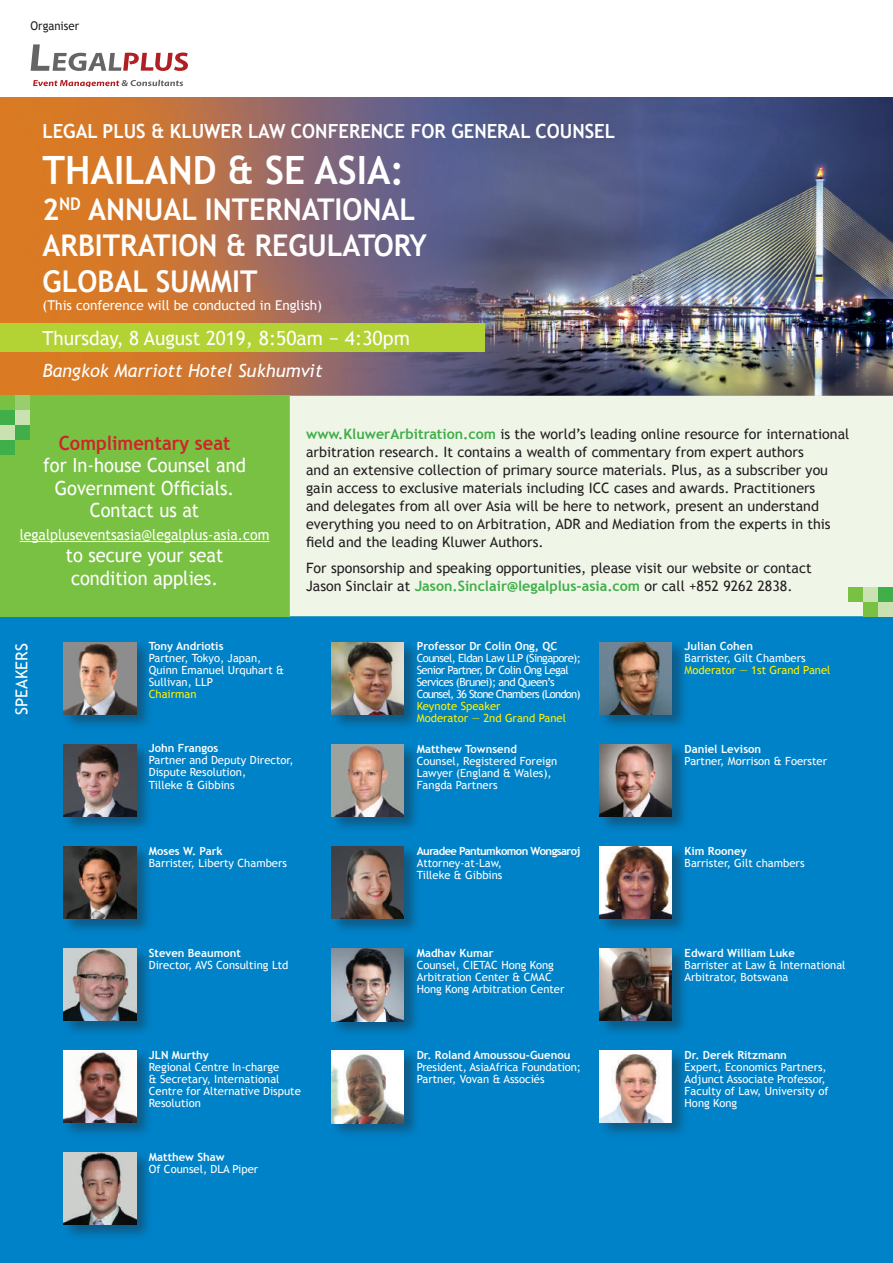
<style>
.page{position:relative;width:893px;height:1263px;background:#fff}
.page>*{position:absolute;margin:0;border:0;box-sizing:border-box;transform-origin:0 0}
.t1{font:700 39px "Trebuchet MS";color:#fff;scale:.95 1}
.t2{font:700 30px/36px "Trebuchet MS";color:#fff;scale:.95 1}
.t3{font:19.5px/22.5px "Trebuchet MS";color:#fff;text-align:center;scale:.94 1}
.t4{font:700 19.5px "Trebuchet MS";color:#fff;scale:.95 1}
.t5{font:19.5px "Trebuchet MS";color:#fff}
.t6{font:700 19.5px "Trebuchet MS";color:#d1232a;scale:.94 1}
.t7{font:italic 18px "Trebuchet MS";color:#fff}
.t8{font:16.5px "Trebuchet MS";color:#fff}
.t9{font:15px "Trebuchet MS";color:#fff;scale:.94 1}
.t10{font:14.25px/18px "Trebuchet MS";color:#231f20}
.t11{font:13.5px "Trebuchet MS";color:#fff}
.t12{font:12px "Trebuchet MS";color:#231f20;scale:.95 1}
.t13{font:11.25px/12px "Trebuchet MS";color:#fff}
.t14{font:700 11.25px "Trebuchet MS";color:#fff}
.t15{font:11.25px/12px "Trebuchet MS";letter-spacing:-.05em;color:#fff}
.t16{font:11.25px/12px "Trebuchet MS";color:#fff101}
.t17{font:700 11.25px "Trebuchet MS";letter-spacing:-.05em;color:#fff}
.s1{font-weight:700;color:#40ae49}
</style>
<div class="page">
<img style="left:0;top:98px;width:893px;height:297px">
<div style="left:0;top:617px;width:893px;height:646px;background:#0082c8"></div>
<div style="left:0;top:323px;width:485px;height:29px;background:#b3d234"></div>
<div style="left:0;top:395px;width:289px;height:222px;background:#79c142"></div>
<div style="left:15px;top:395px;width:15px;height:15px;background:#99cd6e"></div>
<div style="left:0;top:410px;width:15px;height:15px;background:#40ae49"></div>
<div style="left:15px;top:410px;width:15px;height:15px;background:#cae2b2"></div>
<div style="left:0;top:425px;width:15px;height:15px;background:#cae2b2"></div>
<div style="left:15px;top:425px;width:15px;height:15px;background:#40ae49"></div>
<div style="left:0;top:440px;width:15px;height:15px;background:#40ae49"></div>
<div style="left:289px;top:395px;width:604px;height:222px;background:#eff6e8"></div>
<div style="left:848px;top:587px;width:15px;height:15px;background:#79c143"></div>
<div style="left:863px;top:602px;width:15px;height:15px;background:#79c143"></div>
<div style="left:863px;top:587px;width:15px;height:15px;background:#cae2b2"></div>
<div style="left:878px;top:602px;width:15px;height:15px;background:#cae2b2"></div>
<div style="left:878px;top:587px;width:15px;height:15px;background:#40ae49"></div>
<svg style="left:33px;top:80px;width:150px;height:7px"></svg>
<svg style="left:31px;top:44px;width:157px;height:27px"></svg>
<hr style="left:20px;top:541px;width:249px;height:1px;background:#fff">
<div style="left:599px;top:845px;width:90px;height:90px;background:#231f20;opacity:.4"></div>
<img style="left:600px;top:847px;width:72px;height:72px">
<div style="left:331px;top:743px;width:90px;height:90px;background:#231f20;opacity:.4"></div>
<img style="left:332px;top:745px;width:72px;height:72px">
<div style="left:63px;top:742px;width:90px;height:90px;background:#231f20;opacity:.4"></div>
<img style="left:64px;top:744px;width:72px;height:72px">
<div style="left:599px;top:743px;width:90px;height:90px;background:#231f20;opacity:.4"></div>
<img style="left:600px;top:745px;width:72px;height:72px">
<div style="left:63px;top:844px;width:90px;height:90px;background:#231f20;opacity:.4"></div>
<img style="left:64px;top:846px;width:72px;height:72px">
<div style="left:331px;top:640px;width:90px;height:90px;background:#231f20;opacity:.4"></div>
<img style="left:332px;top:642px;width:72px;height:72px">
<div style="left:599px;top:640px;width:90px;height:90px;background:#231f20;opacity:.4"></div>
<img style="left:600px;top:642px;width:72px;height:72px">
<div style="left:331px;top:947px;width:90px;height:90px;background:#231f20;opacity:.4"></div>
<img style="left:332px;top:949px;width:72px;height:72px">
<div style="left:331px;top:844px;width:90px;height:90px;background:#231f20;opacity:.4"></div>
<img style="left:332px;top:846px;width:72px;height:72px">
<div style="left:63px;top:946px;width:90px;height:90px;background:#231f20;opacity:.4"></div>
<img style="left:64px;top:948px;width:72px;height:72px">
<div style="left:599px;top:946px;width:90px;height:90px;background:#231f20;opacity:.4"></div>
<img style="left:600px;top:948px;width:72px;height:72px">
<div style="left:63px;top:640px;width:90px;height:90px;background:#231f20;opacity:.4"></div>
<img style="left:64px;top:642px;width:72px;height:72px">
<div style="left:63px;top:1048px;width:90px;height:90px;background:#231f20;opacity:.4"></div>
<img style="left:64px;top:1050px;width:72px;height:73px">
<div style="left:331px;top:1049px;width:90px;height:90px;background:#231f20;opacity:.4"></div>
<img style="left:332px;top:1051px;width:72px;height:72px">
<div style="left:599px;top:1048px;width:90px;height:90px;background:#231f20;opacity:.4"></div>
<img style="left:600px;top:1050px;width:72px;height:73px">
<div style="left:63px;top:1150px;width:90px;height:91px;background:#231f20;opacity:.4"></div>
<img style="left:64px;top:1152px;width:72px;height:73px">
<p class="t12" style="left:31px;top:19px;width:53px">Organiser</p>
<h3 class="t4" style="left:43px;top:119px;width:604px">LEGAL PLUS &amp; KLUWER LAW CONFERENCE FOR GENERAL COUNSEL</h3>
<h1 class="t1" style="left:43px;top:146px;width:382px">THAILAND &amp; SE ASIA:</h1>
<h2 class="t2" style="left:43px;top:192px;width:406px">2<sup>ND</sup> ANNUAL INTERNATIONAL<br>ARBITRATION &amp; REGULATORY<br>GLOBAL SUMMIT</h2>
<p class="t11" style="left:43px;top:298px;width:281px">(This conference will be conducted in English)</p>
<h3 class="t5" style="left:43px;top:327px;width:369px">Thursday, 8 August 2019, 8:50am − 4:30pm</h3>
<h3 class="t7" style="left:43px;top:360px;width:282px">Bangkok Marriott Hotel Sukhumvit</h3>
<h3 class="t6" style="left:59px;top:430px;width:184px">Complimentary seat</h3>
<h3 class="t3" style="left:43px;top:454px;width:217px">for In-house Counsel and<br>Government Officials.<br>Contact us at</h3>
<h3 class="t9" style="left:20px;top:525px;width:267px">legalpluseventsasia@legalplus-asia.com</h3>
<h3 class="t3" style="left:66px;top:544px;width:169px;text-align:left">to secure your seat condition applies.</h3>
<p class="t10" style="left:306px;top:425px;width:545px"><span class="s1">www.KluwerArbitration.com</span> is the world’s leading online resource for international arbitration research. It contains a wealth of commentary from expert authors<br>and an extensive collection of primary source materials. Plus, as a subscriber you gain access to exclusive materials including ICC cases and awards. Practitioners<br>and delegates from all over Asia will be here to network, present an understand everything you need to on Arbitration, ADR and Mediation from the experts in this field and the leading Kluwer Authors.</p>
<p class="t10" style="left:306px;top:560px;width:507px">For sponsorship and speaking opportunities, please visit our website or contact<br>Jason Sinclair at <span class="s1">Jason.Sinclair@legalplus-asia.com</span> or call +852 9262 2838.</p>
<h3 class="t8" style="left:12px;top:715px;width:73px;rotate:-90deg">SPEAKERS</h3>
<p class="t14" style="left:149px;top:639px;width:76px">Tony Andriotis</p>
<p class="t13" style="left:149px;top:653px;width:137px">Partner, Tokyo, Japan,<br>Quinn Emanuel Urquhart &amp;<br>Sullivan, LLP</p>
<p class="t16" style="left:149px;top:689px;width:49px">Chairman</p>
<p class="t14" style="left:149px;top:741px;width:71px">John Frangos</p>
<p class="t13" style="left:149px;top:755px;width:146px">Partner and Deputy Director,<br>Dispute Resolution,<br>Tilleke &amp; Gibbins</p>
<p class="t14" style="left:417px;top:639px;width:142px">Professor Dr Colin Ong, QC</p>
<p class="t15" style="left:417px;top:653px;width:166px">Counsel, Eldan Law LLP (Singapore); Senior Partner, Dr Colin Ong Legal Services (Brunei); and Queen’s Counsel, 36 Stone Chambers (London)</p>
<p class="t16" style="left:417px;top:701px;width:151px">Keynote Speaker<br>Moderator — 2nd Grand Panel</p>
<p class="t14" style="left:417px;top:742px;width:102px">Matthew Townsend</p>
<p class="t13" style="left:417px;top:755px;width:142px">Counsel, Registered Foreign<br>Lawyer (England &amp; Wales),<br>Fangda Partners</p>
<p class="t14" style="left:685px;top:639px;width:70px">Julian Cohen</p>
<p class="t13" style="left:685px;top:653px;width:123px">Barrister, Gilt Chambers</p>
<p class="t16" style="left:685px;top:665px;width:147px">Moderator — 1st Grand Panel</p>
<p class="t14" style="left:685px;top:742px;width:78px">Daniel Levison</p>
<p class="t13" style="left:685px;top:755px;width:144px">Partner, Morrison &amp; Foerster</p>
<p class="t14" style="left:149px;top:843px;width:75px">Moses W. Park</p>
<p class="t13" style="left:149px;top:857px;width:140px">Barrister, Liberty Chambers</p>
<p class="t17" style="left:417px;top:843px;width:165px">Auradee Pantumkomon Wongsaroj</p>
<p class="t13" style="left:417px;top:857px;width:87px">Attorney-at-Law,<br>Tilleke &amp; Gibbins</p>
<p class="t14" style="left:685px;top:844px;width:64px">Kim Rooney</p>
<p class="t13" style="left:685px;top:857px;width:121px">Barrister, Gilt chambers</p>
<p class="t14" style="left:149px;top:945px;width:94px">Steven Beaumont</p>
<p class="t13" style="left:149px;top:959px;width:141px">Director, AVS Consulting Ltd</p>
<p class="t14" style="left:417px;top:946px;width:78px">Madhav Kumar</p>
<p class="t13" style="left:417px;top:959px;width:149px">Counsel, CIETAC Hong Kong<br>Arbitration Center &amp; CMAC<br>Hong Kong Arbitration Center</p>
<p class="t14" style="left:685px;top:945px;width:112px">Edward William Luke</p>
<p class="t13" style="left:685px;top:959px;width:162px">Barrister at Law &amp; International<br>Arbitrator, Botswana</p>
<p class="t14" style="left:149px;top:1048px;width:62px">JLN Murthy</p>
<p class="t13" style="left:149px;top:1061px;width:154px">Regional Centre In-charge<br>&amp; Secretary, International<br>Centre for Alternative Dispute<br>Resolution</p>
<p class="t14" style="left:149px;top:1150px;width:77px">Matthew Shaw</p>
<p class="t13" style="left:149px;top:1163px;width:111px">Of Counsel, DLA Piper</p>
<p class="t14" style="left:417px;top:1048px;width:155px">Dr. Roland Amoussou-Guenou</p>
<p class="t13" style="left:417px;top:1061px;width:166px">President, AsiaAfrica Foundation;<br>Partner, Vovan &amp; Associés</p>
<p class="t14" style="left:685px;top:1048px;width:104px">Dr. Derek Ritzmann</p>
<p class="t13" style="left:685px;top:1061px;width:146px">Expert, Economics Partners,<br>Adjunct Associate Professor,<br>Faculty of Law, University of<br>Hong Kong</p>
</div>
